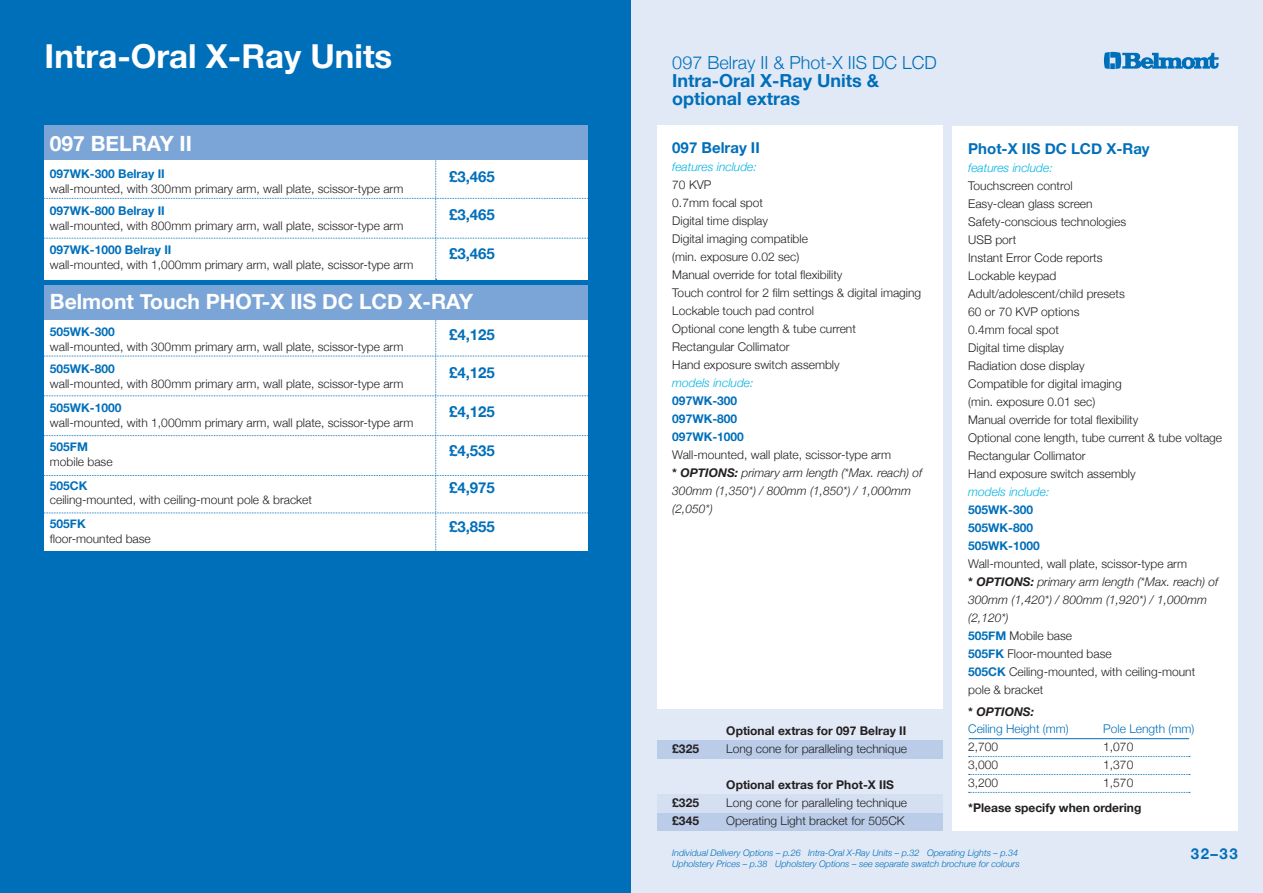
<style>
.page{position:relative;width:1263px;height:893px;background:#fff}
.page>*{position:absolute;margin:0;border:0;box-sizing:border-box;transform-origin:0 0}
.t1{font:700 33px "Helvetica Neue";color:#fff}
.t2{font:700 21px "Helvetica Neue";color:#fff}
.t3{font:700 18px/18px "Helvetica Neue";color:#006fba}
.t4{font:300 18px "Helvetica Neue";color:#006fba}
.t5{font:700 15px "Helvetica Neue";color:#006fba}
.t6{font:300 12px/18px "Helvetica Neue";color:#231f20}
.t7{font:700 12px/18px "Helvetica Neue";color:#006fba}
.t8{font:italic 300 12px/18px "Helvetica Neue";color:#231f20}
.t9{font:700 12px "Helvetica Neue";color:#231f20}
.t10{font:italic 300 12px "Helvetica Neue";color:#00b4e2}
.t11{font:300 12px "Helvetica Neue";color:#006fba}
.t12{font:italic 700 12px "Helvetica Neue";color:#231f20}
.t13{font:italic 300 9px "Helvetica Neue";color:#006fba}
.s1{font-style:normal}
.s2{font-weight:700;font-style:normal}
.s3{font-weight:700}
.s4{font-weight:700;font-style:italic}
.s5{font-style:italic}
.s6{font-weight:700;color:#006fba}
</style>
<div class="page">
<div style="left:0;top:0;width:631px;height:893px;background:#006fba"></div>
<div style="left:631px;top:0;width:632px;height:893px;background:#e1e9f6"></div>
<div style="left:657px;top:126px;width:286px;height:583px;background:#fff"></div>
<svg style="left:1104px;top:52px;width:114px;height:17px"></svg>
<div style="left:657px;top:740px;width:286px;height:18px;background:#bacce8"></div>
<div style="left:657px;top:812px;width:286px;height:18px;background:#bacce8"></div>
<div style="left:657px;top:794px;width:286px;height:18px;background:#d4dff1"></div>
<div style="left:44px;top:155px;width:544px;height:125px;background:#fff"></div>
<div style="left:44px;top:313px;width:544px;height:238px;background:#fff"></div>
<div style="left:45px;top:126px;width:543px;height:34px;background:#7ca5d7"></div>
<div style="left:45px;top:286px;width:543px;height:34px;background:#7ca5d7"></div>
<div style="left:952px;top:126px;width:286px;height:704px;background:#fff"></div>
<hr style="left:969px;top:738px;width:220px;height:1px;background:#006fba">
<svg style="left:969px;top:756px;width:221px;height:1px"></svg>
<svg style="left:969px;top:774px;width:221px;height:1px"></svg>
<svg style="left:969px;top:792px;width:221px;height:1px"></svg>
<h1 class="t1" style="left:45px;top:31px;width:349px">Intra-Oral X-Ray Units</h1>
<h3 class="t4" style="left:672px;top:48px;width:266px">097 Belray II &amp; Phot-X IIS DC LCD</h3>
<h3 class="t3" style="left:672px;top:72px;width:208px">Intra-Oral X-Ray Units &amp; optional extras</h3>
<p class="t5" style="left:672px;top:136px;width:89px">097 Belray II</p>
<p class="t10" style="left:672px;top:158px;width:86px">features include:</p>
<p class="t6" style="left:672px;top:175px;width:250px">70 KVP<br>0.7mm focal spot<br>Digital time display<br>Digital imaging compatible<br>(min. exposure 0.02 sec)<br>Manual override for total flexibility<br>Touch control for 2 film settings &amp; digital imaging<br>Lockable touch pad control<br>Optional cone length &amp; tube current<br>Rectangular Collimator<br>Hand exposure switch assembly</p>
<p class="t10" style="left:672px;top:374px;width:83px">models include:</p>
<p class="t7" style="left:672px;top:392px;width:73px">097WK-300<br>097WK-800<br>097WK-1000</p>
<p class="t8" style="left:672px;top:445px;width:252px"><span class="s1">Wall-mounted, wall plate, scissor-type arm<br></span><span class="s2">*</span> <span class="s3">OPTIONS:</span> primary arm length (*Max. reach) of 300mm (1,350*) / 800mm (1,850*) / 1,000mm (2,050*)</p>
<h2 class="t2" style="left:50px;top:127px;width:143px">097 BELRAY II</h2>
<p class="t7" style="left:50px;top:165px;width:116px">097WK-300 Belray II</p>
<p class="t5" style="left:449px;top:165px;width:47px">£3,465</p>
<p class="t6" style="left:50px;top:179px;width:355px">wall-mounted, with 300mm primary arm, wall plate, scissor-type arm</p>
<p class="t7" style="left:50px;top:202px;width:116px">097WK-800 Belray II</p>
<p class="t5" style="left:449px;top:203px;width:47px">£3,465</p>
<p class="t6" style="left:50px;top:216px;width:355px">wall-mounted, with 800mm primary arm, wall plate, scissor-type arm</p>
<p class="t7" style="left:50px;top:241px;width:123px">097WK-1000 Belray II</p>
<p class="t5" style="left:449px;top:242px;width:47px">£3,465</p>
<p class="t6" style="left:50px;top:255px;width:365px">wall-mounted, with 1,000mm primary arm, wall plate, scissor-type arm</p>
<h2 class="t2" style="left:50px;top:285px;width:425px">Belmont Touch PHOT-X IIS DC LCD X-RAY</h2>
<p class="t7" style="left:50px;top:323px;width:66px">505WK-300</p>
<p class="t5" style="left:449px;top:323px;width:47px">£4,125</p>
<p class="t6" style="left:50px;top:336px;width:355px">wall-mounted, with 300mm primary arm, wall plate, scissor-type arm</p>
<p class="t7" style="left:50px;top:360px;width:66px">505WK-800</p>
<p class="t5" style="left:449px;top:360px;width:47px">£4,125</p>
<p class="t6" style="left:50px;top:374px;width:355px">wall-mounted, with 800mm primary arm, wall plate, scissor-type arm</p>
<p class="t7" style="left:50px;top:399px;width:73px">505WK-1000</p>
<p class="t5" style="left:449px;top:399px;width:47px">£4,125</p>
<p class="t6" style="left:50px;top:413px;width:365px">wall-mounted, with 1,000mm primary arm, wall plate, scissor-type arm</p>
<p class="t7" style="left:50px;top:438px;width:40px">505FM</p>
<p class="t5" style="left:449px;top:438px;width:47px">£4,535</p>
<p class="t6" style="left:50px;top:452px;width:64px">mobile base</p>
<p class="t7" style="left:50px;top:477px;width:39px">505CK</p>
<p class="t5" style="left:449px;top:476px;width:47px">£4,975</p>
<p class="t6" style="left:50px;top:489px;width:264px">ceiling-mounted, with ceiling-mount pole &amp; bracket</p>
<p class="t7" style="left:50px;top:515px;width:37px">505FK</p>
<p class="t5" style="left:449px;top:515px;width:47px">£3,855</p>
<p class="t6" style="left:50px;top:528px;width:102px">floor-mounted base</p>
<p class="t9" style="left:726px;top:721px;width:181px">Optional extras for 097 Belray II</p>
<p class="t9" style="left:672px;top:739px;width:28px">£325</p>
<p class="t6" style="left:726px;top:739px;width:182px">Long cone for paralleling technique</p>
<p class="t9" style="left:726px;top:775px;width:169px">Optional extras for Phot-X IIS</p>
<p class="t9" style="left:672px;top:793px;width:28px">£325</p>
<p class="t6" style="left:726px;top:793px;width:182px">Long cone for paralleling technique</p>
<p class="t9" style="left:672px;top:812px;width:28px">£345</p>
<p class="t6" style="left:726px;top:811px;width:180px">Operating Light bracket for 505CK</p>
<p class="t5" style="left:968px;top:137px;width:183px">Phot-X IIS DC LCD X-Ray</p>
<p class="t10" style="left:968px;top:158px;width:86px">features include:</p>
<p class="t6" style="left:968px;top:176px;width:255px">Touchscreen control<br>Easy-clean glass screen<br>Safety-conscious technologies<br>USB port<br>Instant Error Code reports<br>Lockable keypad<br>Adult/adolescent/child presets<br>60 or 70 KVP options<br>0.4mm focal spot<br>Digital time display<br>Radiation dose display<br>Compatible for digital imaging<br>(min. exposure 0.01 sec)<br>Manual override for total flexibility<br>Optional cone length, tube current &amp; tube voltage<br>Rectangular Collimator<br>Hand exposure switch assembly</p>
<p class="t10" style="left:968px;top:482px;width:83px">models include:</p>
<p class="t7" style="left:968px;top:501px;width:73px">505WK-300<br>505WK-800<br>505WK-1000</p>
<p class="t6" style="left:968px;top:554px;width:252px">Wall-mounted, wall plate, scissor-type arm<br><span class="s3">*</span> <span class="s4">OPTIONS:</span> <span class="s5">primary arm length (*Max. reach) of<br>300mm (1,420*) / 800mm (1,920*) / 1,000mm (2,120*)<br></span><span class="s6">505FM</span> Mobile base<br><span class="s6">505FK</span> Floor-mounted base<br><span class="s6">505CK</span> Ceiling-mounted, with ceiling-mount pole &amp; bracket</p>
<p class="t12" style="left:968px;top:702px;width:67px"><span class="s1">*</span> OPTIONS:</p>
<p class="t11" style="left:968px;top:719px;width:102px">Ceiling Height (mm)</p>
<p class="t11" style="left:1103px;top:719px;width:92px">Pole Length (mm)</p>
<p class="t6" style="left:968px;top:737px;width:32px">2,700</p>
<p class="t6" style="left:1103px;top:737px;width:32px">1,070</p>
<p class="t6" style="left:968px;top:755px;width:32px">3,000</p>
<p class="t6" style="left:1103px;top:755px;width:32px">1,370</p>
<p class="t6" style="left:968px;top:773px;width:32px">3,200</p>
<p class="t6" style="left:1103px;top:773px;width:32px">1,570</p>
<p class="t9" style="left:968px;top:798px;width:175px">*Please specify when ordering</p>
<p class="t13" style="left:672px;top:846px;width:347px">Individual Delivery Options – p.26 Intra-Oral X-Ray Units – p.32 Operating Lights – p.34</p>
<p class="t5" style="left:1191px;top:842px;width:48px">32–33</p>
<p class="t13" style="left:672px;top:856px;width:349px">Upholstery Prices – p.38 Upholstery Options – see separate swatch brochure for colours</p>
</div>
